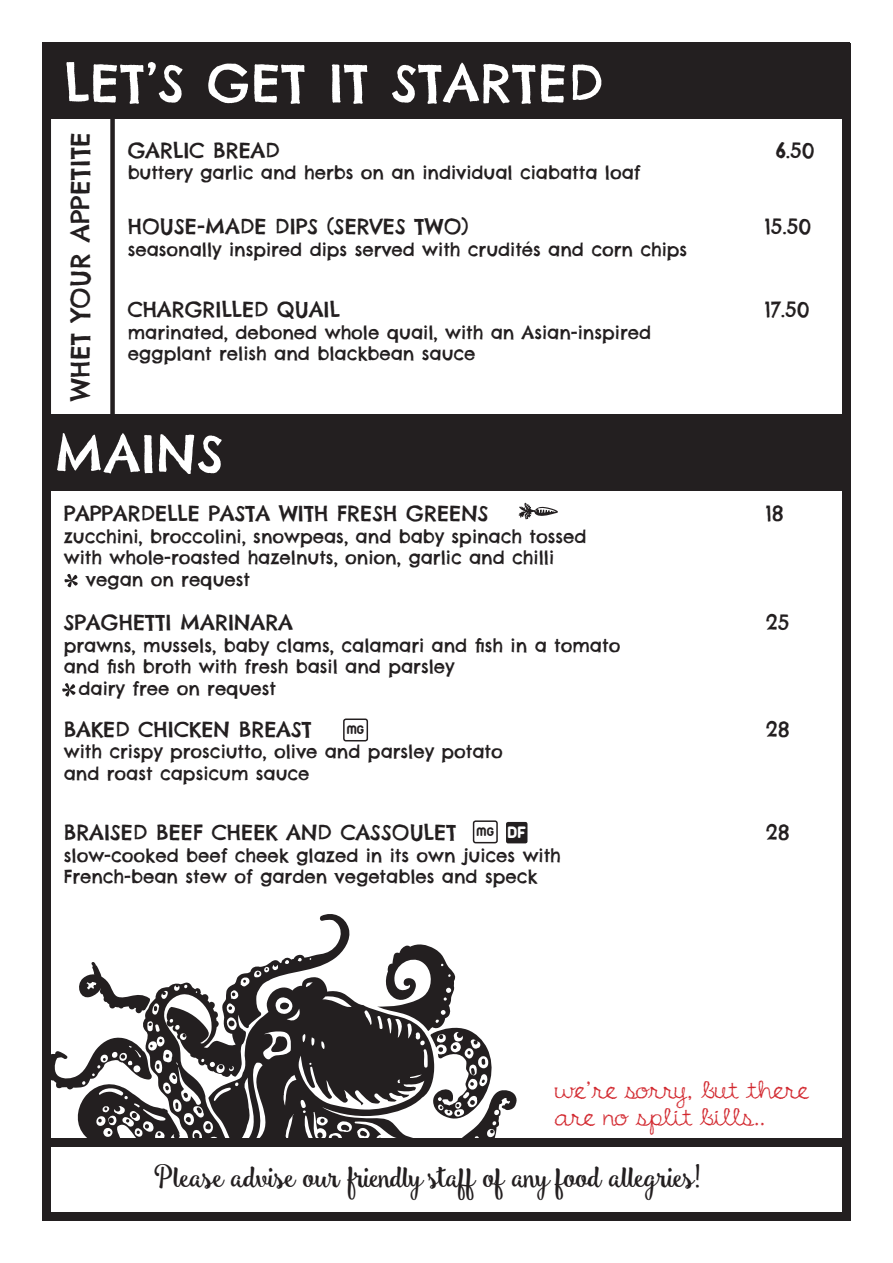
<style>
.page{position:relative;width:893px;height:1263px;background:#fff}
.page>*{position:absolute;margin:0;border:0;box-sizing:border-box;transform-origin:0 0}
.t1{font:51px "Chelsea Market";letter-spacing:.015em;color:#fff}
.COpy{font:30px "Smoothie Shoppe";letter-spacing:-.07em;color:#231f20}
.t2{font:25.5px "Chelsea Market";letter-spacing:.015em;color:#231f20}
.t3{font:22.5px/27px "Irish Spaghetti";color:#d1232a}
.t4{font:21px "Chelsea Market";color:#231f20}
.t5{font:18px/21.6px "Chelsea Market";color:#231f20}
.COpy-2{font:18px "Arista 2.0";color:#fff}
.COpy-3{font:13.5px "Arista 2.0";color:#231f20}
</style>
<div class="page">
<div style="left:842px;top:43px;width:8px;height:1177px;background:#231f20"></div>
<div style="left:43px;top:43px;width:8px;height:1177px;background:#231f20"></div>
<svg style="left:518px;top:503px;width:40px;height:16px"></svg>
<svg style="left:319px;top:914px;width:31px;height:29px"></svg>
<svg style="left:51px;top:943px;width:466px;height:195px"></svg>
<div style="left:47px;top:113px;width:68px;height:377px;border:4px solid #231f20"></div>
<div style="left:43px;top:1212px;width:807px;height:8px;background:#231f20"></div>
<div style="left:43px;top:43px;width:807px;height:76px;background:#231f20"></div>
<div style="left:43px;top:1138px;width:807px;height:9px;background:#231f20"></div>
<div style="left:43px;top:414px;width:807px;height:76px;background:#231f20"></div>
<svg style="left:65px;top:574px;width:13px;height:13px"></svg>
<div style="left:506px;top:822px;width:21px;height:21px;background:#231f20;border-radius:2px"></div>
<div style="left:473px;top:820px;width:25px;height:23px;border:2px solid #231f20;border-radius:2px"></div>
<svg style="left:62px;top:683px;width:13px;height:13px"></svg>
<div style="left:343px;top:718px;width:25px;height:23px;border:2px solid #231f20;border-radius:2px"></div>
<p class="t1" style="left:65px;top:50px;width:540px">LET’S GET IT STARTED</p>
<p class="t2" style="left:64px;top:401px;width:271px;rotate:-90deg">WHET YOUR APPETITE</p>
<p class="t4" style="left:128px;top:137px;width:154px">GARLIC BREAD</p>
<p class="t4" style="left:776px;top:137px;width:41px">6.50</p>
<p class="t5" style="left:128px;top:162px;width:514px">buttery garlic and herbs on an individual ciabatta loaf</p>
<p class="t4" style="left:128px;top:213px;width:342px">HOUSE-MADE DIPS (SERVES TWO)</p>
<p class="t4" style="left:765px;top:213px;width:48px">15.50</p>
<p class="t5" style="left:128px;top:238px;width:561px">seasonally inspired dips served with crudités and corn chips</p>
<p class="t4" style="left:128px;top:296px;width:214px">CHARGRILLED QUAIL</p>
<p class="t4" style="left:765px;top:296px;width:46px">17.50</p>
<p class="t5" style="left:128px;top:321px;width:525px">marinated, deboned whole quail, with an Asian-inspired eggplant relish and blackbean sauce</p>
<p class="t1" style="left:55px;top:421px;width:170px">MAINS</p>
<p class="t4" style="left:64px;top:500px;width:426px">PAPPARDELLE PASTA WITH FRESH GREENS</p>
<p class="t4" style="left:766px;top:500px;width:19px">18</p>
<p class="t5" style="left:64px;top:525px;width:524px">zucchini, broccolini, snowpeas, and baby spinach tossed with whole-roasted hazelnuts, onion, garlic and chilli</p>
<p class="t5" style="left:86px;top:568px;width:166px">vegan on request</p>
<p class="t4" style="left:64px;top:609px;width:231px">SPAGHETTI MARINARA</p>
<p class="t4" style="left:766px;top:609px;width:25px">25</p>
<p class="t5" style="left:64px;top:634px;width:558px">prawns, mussels, baby clams, calamari and fish in a tomato and fish broth with fresh basil and parsley</p>
<p class="t5" style="left:79px;top:678px;width:199px">dairy free on request</p>
<p class="t4" style="left:64px;top:715px;width:250px">BAKED CHICKEN BREAST</p>
<p class="t4" style="left:766px;top:715px;width:26px">28</p>
<p class="t5" style="left:64px;top:741px;width:441px">with crispy prosciutto, olive and parsley potato and roast capsicum sauce</p>
<p class="COpy-3" style="left:347px;top:721px;width:19px">MG</p>
<p class="t4" style="left:64px;top:819px;width:394px">BRAISED BEEF CHEEK AND CASSOULET</p>
<p class="t4" style="left:766px;top:819px;width:26px">28</p>
<p class="t5" style="left:64px;top:844px;width:499px">slow-cooked beef cheek glazed in its own juices with<br>French-bean stew of garden vegetables and speck</p>
<p class="COpy-3" style="left:476px;top:823px;width:19px">MG</p>
<p class="COpy-2" style="left:507px;top:821px;width:20px">DF</p>
<p class="t3" style="left:556px;top:1081px;width:255px">we’re sorry, but there are no split bills..</p>
<p class="COpy" style="left:154px;top:1158px;width:547px">Please advise our friendly staff of any food allegries!</p>
</div>
